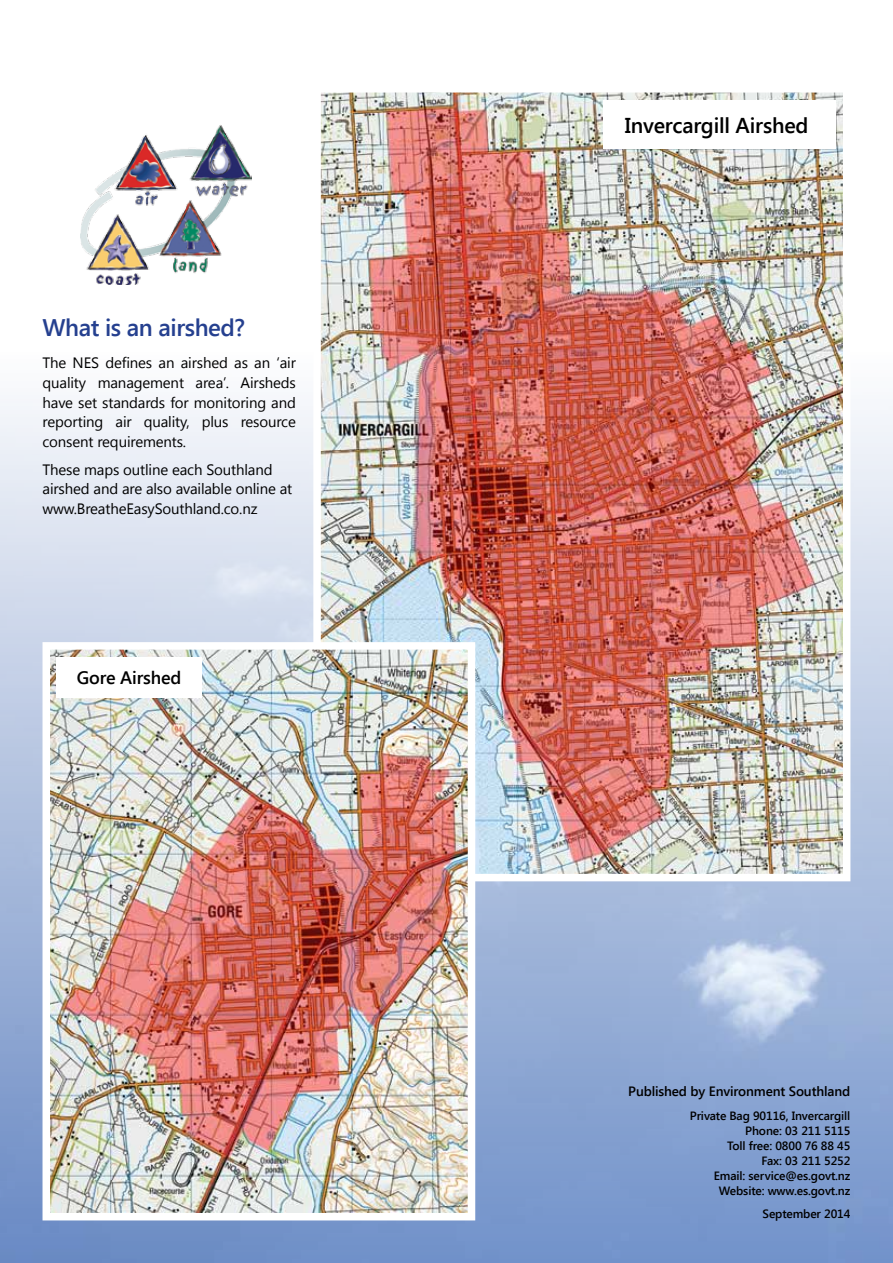
<style>
.page{position:relative;width:893px;height:1263px;background:#fff}
.page>*{position:absolute;margin:0;border:0;box-sizing:border-box;transform-origin:0 0}
.t1{font:600 24px "Segoe UI";letter-spacing:-.02em;color:#25408f}
.t2{font:600 21.45px "Segoe UI";letter-spacing:-.01em;color:#000}
.t3{font:600 18px "Segoe UI";letter-spacing:-.01em;color:#000}
.t4{font:15px/19.5px "Segoe UI";letter-spacing:-.01em;color:#000;text-align:justify}
.t5{font:600 13.5px "Segoe UI";letter-spacing:-.01em;color:#000}
.t6{font:600 12px/15px "Segoe UI";letter-spacing:-.01em;color:#000;text-align:right}
</style>
<div class="page">
<img style="left:0;top:401px;width:893px;height:862px">
<img style="left:81px;top:125px;width:171px;height:160px">
<img style="left:322px;top:94px;width:519px;height:778px">
<div style="left:313px;top:85px;width:537px;height:796px;border:8px solid #fff"></div>
<div style="left:603px;top:101px;width:232px;height:48px;background:#fff"></div>
<img style="left:52px;top:651px;width:414px;height:560px">
<div style="left:43px;top:642px;width:432px;height:578px;border:8px solid #fff"></div>
<div style="left:56px;top:657px;width:146px;height:40px;background:#fff"></div>
<h1 class="t1" style="left:43px;top:311px;width:204px">What is an airshed?</h1>
<p class="t4" style="left:43px;top:353px;width:255px">The NES defines an airshed as an ‘air quality management area’. Airsheds have set standards for monitoring and reporting air quality, plus resource consent requirements.</p>
<p class="t4" style="left:43px;top:459px;width:251px;text-align:left">These maps outline each Southland airshed and are also available online at www.BreatheEasySouthland.co.nz</p>
<p class="t3" style="left:77px;top:665px;width:106px">Gore Airshed</p>
<h2 class="t2" style="left:625px;top:110px;width:185px">Invercargill Airshed</h2>
<p class="t5" style="left:628px;top:1082px;width:224px">Published by Environment Southland</p>
<p class="t6" style="left:690px;top:1107px;width:162px">Private Bag 90116, Invercargill<br>Phone: 03 211 5115<br>Toll free: 0800 76 88 45<br>Fax: 03 211 5252<br>Email: service@es.govt.nz<br>Website: www.es.govt.nz</p>
<p class="t6" style="left:763px;top:1206px;width:89px">September 2014</p>
</div>
